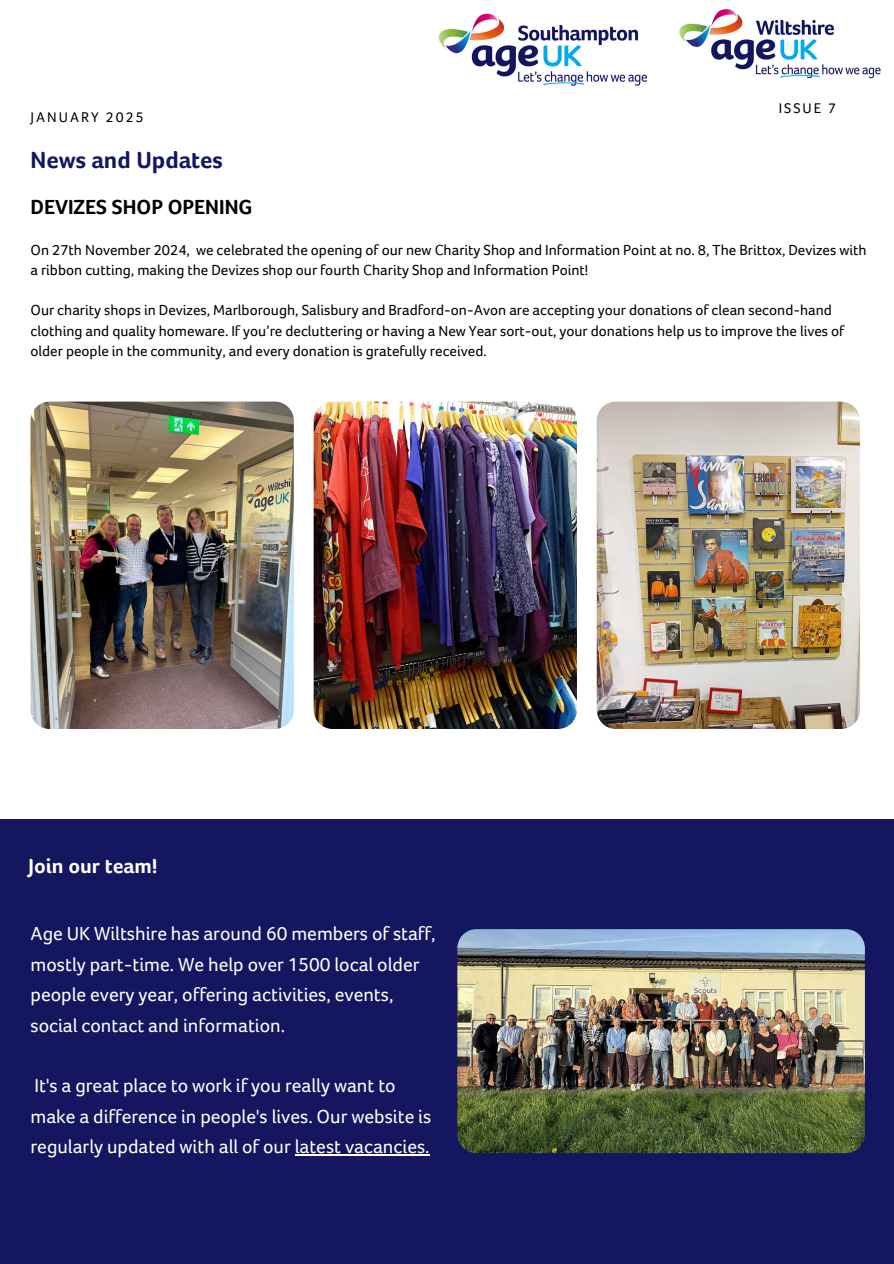
<style>
.page{position:relative;width:894px;height:1264px;background:#fff}
.page>*{position:absolute;margin:0;border:0;box-sizing:border-box;transform-origin:0 0}
.t1{font:700 24px "Foco Age UK";color:#141760}
.t2{font:700 21px "Foco Age UK";color:#000}
.t3{font:700 21px "Foco Age UK";color:#fff}
.t4{font:19.5px/30.3px "Foco Age UK";color:#fff}
.t5{font:15px/20.2px "Foco Age UK";color:#000}
.t6{font:14.55px "Foco Age UK";letter-spacing:.14em;color:#000}
</style>
<div class="page">
<img style="left:679px;top:9px;width:202px;height:70px">
<img style="left:30px;top:401px;width:264px;height:327px">
<img style="left:313px;top:401px;width:263px;height:327px">
<img style="left:596px;top:401px;width:263px;height:327px">
<div style="left:0;top:819px;width:893px;height:444px;background:#141760"></div>
<img style="left:457px;top:929px;width:407px;height:224px">
<hr style="left:294px;top:1154px;width:135px;height:1px;background:#fff">
<img style="left:438px;top:13px;width:210px;height:73px">
<h1 class="t6" style="left:30px;top:109px;width:115px">JANUARY 2025</h1>
<p class="t1" style="left:30px;top:147px;width:194px">News and Updates</p>
<p class="t2" style="left:30px;top:196px;width:223px">DEVIZES SHOP OPENING</p>
<h2 class="t6" style="left:778px;top:100px;width:59px">ISSUE 7</h2>
<p class="t5" style="left:30px;top:239px;width:837px">On 27th November 2024, we celebrated the opening of our new Charity Shop and Information Point at no. 8, The Brittox, Devizes with a ribbon cutting, making the Devizes shop our fourth Charity Shop and Information Point!</p>
<p class="t5" style="left:30px;top:300px;width:815px">Our charity shops in Devizes, Marlborough, Salisbury and Bradford-on-Avon are accepting your donations of clean second-hand clothing and quality homeware. If you’re decluttering or having a New Year sort-out, your donations help us to improve the lives of older people in the community, and every donation is gratefully received.</p>
<p class="t3" style="left:28px;top:854px;width:131px">Join our team!</p>
<p class="t4" style="left:30px;top:919px;width:406px">Age UK Wiltshire has around 60 members of staff, mostly part-time. We help over 1500 local older people every year, offering activities, events, social contact and information.</p>
<h3 class="t4" style="left:30px;top:1070px;width:402px">It's a great place to work if you really want to make a difference in people's lives. Our website is regularly updated with all of our latest vacancies.</h3>
</div>
